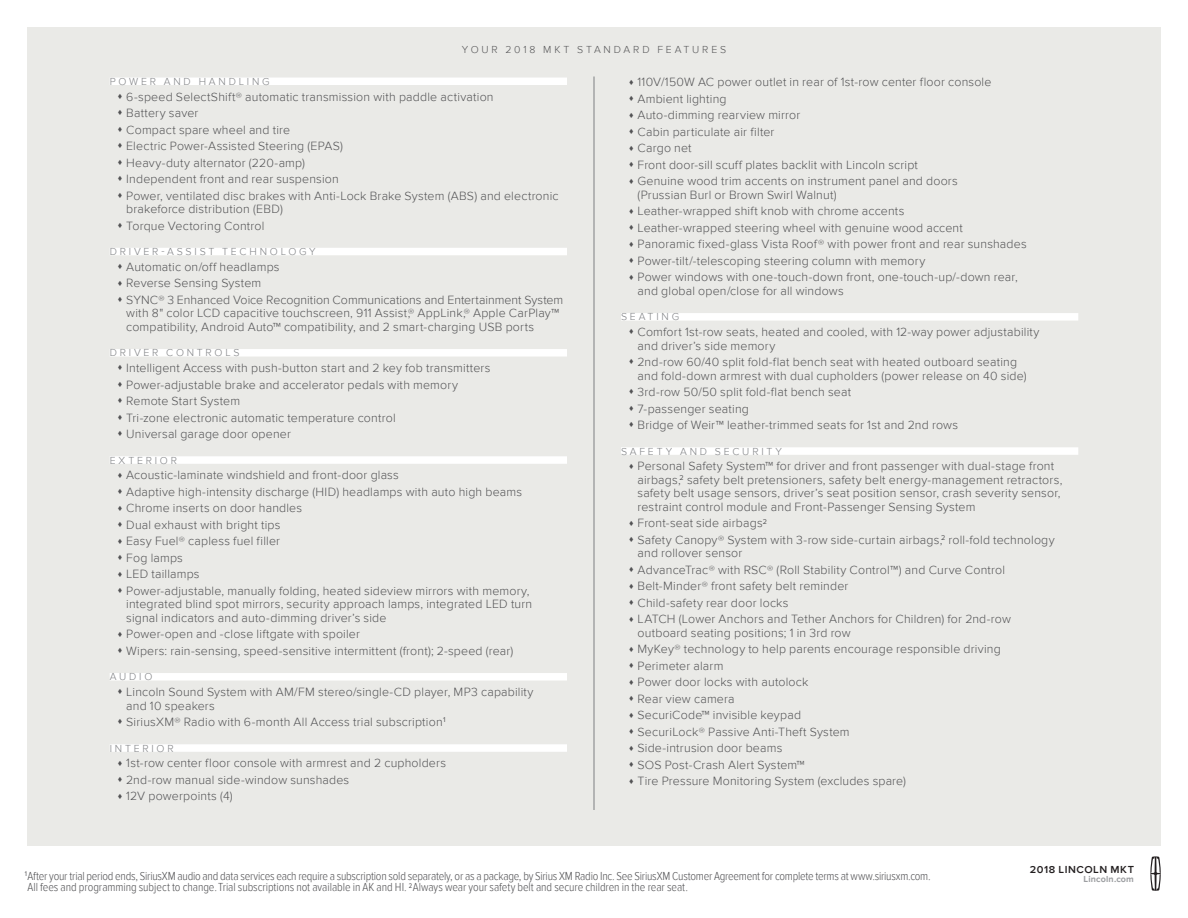
<style>
.page{position:relative;width:1188px;height:918px;background:#fff}
.page>*{position:absolute;margin:0;border:0;box-sizing:border-box;transform-origin:0 0}
.t1{font:300 12.3px/13.5px "Proxima Nova";letter-spacing:.015em;color:#535355}
.t2{font:300 12px/11.2px "Proxima Nova Cond";letter-spacing:-.015em;color:#535355}
.t3{font:300 10.5px "Proxima Nova";letter-spacing:.27em;color:#7d7f82}
.t4{font:300 10.5px "Proxima Nova";letter-spacing:.27em;color:#535355}
.t5{font:600 10.5px "Proxima Nova";letter-spacing:.05em;color:#231f20;scale:1.04 1}
.t6{font:700 9px "Proxima Nova";letter-spacing:.02em;color:#9d9fa2}
.s1{font-size:18px}
</style>
<div class="page">
<div style="left:27px;top:27px;width:1134px;height:819px;background:#eaeae7"></div>
<svg style="left:1150px;top:856px;width:11px;height:35px"></svg>
<div style="left:110px;top:78px;width:457px;height:7px;background:#fff"></div>
<div style="left:110px;top:248px;width:457px;height:7px;background:#fff"></div>
<div style="left:110px;top:349px;width:457px;height:8px;background:#fff"></div>
<div style="left:110px;top:456px;width:457px;height:8px;background:#fff"></div>
<div style="left:110px;top:673px;width:457px;height:8px;background:#fff"></div>
<div style="left:110px;top:744px;width:457px;height:8px;background:#fff"></div>
<div style="left:621px;top:313px;width:457px;height:8px;background:#fff"></div>
<div style="left:621px;top:447px;width:457px;height:8px;background:#fff"></div>
<hr style="left:594px;top:76px;width:1px;height:734px;background:#7d7f82">
<p class="t4" style="left:462px;top:44px;width:266px">YOUR 2018 MKT STANDARD FEATURES</p>
<p class="t3" style="left:110px;top:75px;width:162px">POWER AND HANDLING</p>
<p class="t1" style="left:117px;top:90px;width:378px">▲ 6-speed SelectShift® automatic transmission with paddle activation</p>
<p class="t1" style="left:117px;top:106px;width:83px">▲ Battery saver</p>
<p class="t1" style="left:117px;top:123px;width:175px">▲ Compact spare wheel and tire</p>
<p class="t1" style="left:117px;top:139px;width:227px">▲ Electric Power-Assisted Steering (EPAS)</p>
<p class="t1" style="left:117px;top:156px;width:189px">▲ Heavy-duty alternator (220-amp)</p>
<p class="t1" style="left:117px;top:172px;width:223px">▲ Independent front and rear suspension</p>
<p class="t1" style="left:126px;top:189px;width:434px;text-indent:-9px">▲ Power, ventilated disc brakes with Anti-Lock Brake System (ABS) and electronic brakeforce distribution (EBD)</p>
<p class="t1" style="left:117px;top:219px;width:149px">▲ Torque Vectoring Control</p>
<p class="t3" style="left:110px;top:246px;width:208px">DRIVER-ASSIST TECHNOLOGY</p>
<p class="t1" style="left:117px;top:260px;width:164px">▲ Automatic on/off headlamps</p>
<p class="t1" style="left:117px;top:277px;width:146px">▲ Reverse Sensing System</p>
<p class="t1" style="left:126px;top:293px;width:439px;text-indent:-9px">▲ SYNC® 3 Enhanced Voice Recognition Communications and Entertainment System with 8" color LCD capacitive touchscreen, 911 Assist,® AppLink,® Apple CarPlay<span class="s1">™ </span>compatibility, Android Auto<span class="s1">™</span> compatibility, and 2 smart-charging USB ports</p>
<p class="t3" style="left:110px;top:347px;width:131px">DRIVER CONTROLS</p>
<p class="t1" style="left:117px;top:361px;width:375px">▲ Intelligent Access with push-button start and 2 key fob transmitters</p>
<p class="t1" style="left:117px;top:378px;width:342px">▲ Power-adjustable brake and accelerator pedals with memory</p>
<p class="t1" style="left:117px;top:394px;width:124px">▲ Remote Start System</p>
<p class="t1" style="left:117px;top:411px;width:280px">▲ Tri-zone electronic automatic temperature control</p>
<p class="t1" style="left:117px;top:427px;width:175px">▲ Universal garage door opener</p>
<p class="t3" style="left:110px;top:454px;width:69px">EXTERIOR</p>
<p class="t1" style="left:117px;top:469px;width:283px">▲ Acoustic-laminate windshield and front-door glass</p>
<p class="t1" style="left:117px;top:485px;width:406px">▲ Adaptive high-intensity discharge (HID) headlamps with auto high beams</p>
<p class="t1" style="left:117px;top:502px;width:186px">▲ Chrome inserts on door handles</p>
<p class="t1" style="left:117px;top:518px;width:165px">▲ Dual exhaust with bright tips</p>
<p class="t1" style="left:117px;top:535px;width:164px">▲ Easy Fuel® capless fuel filler</p>
<p class="t1" style="left:117px;top:551px;width:67px">▲ Fog lamps</p>
<p class="t1" style="left:117px;top:568px;width:84px">▲ LED taillamps</p>
<p class="t1" style="left:126px;top:584px;width:408px;text-indent:-9px">▲ Power-adjustable, manually folding, heated sideview mirrors with memory, integrated blind spot mirrors, security approach lamps, integrated LED turn signal indicators and auto-dimming driver’s side</p>
<p class="t1" style="left:117px;top:628px;width:244px">▲ Power-open and -close liftgate with spoiler</p>
<p class="t1" style="left:117px;top:644px;width:398px">▲ Wipers: rain-sensing, speed-sensitive intermittent (front); 2-speed (rear)</p>
<p class="t3" style="left:110px;top:671px;width:44px">AUDIO</p>
<p class="t1" style="left:126px;top:685px;width:409px;text-indent:-9px">▲ Lincoln Sound System with AM/FM stereo/single-CD player, MP3 capability and 10 speakers</p>
<p class="t1" style="left:117px;top:715px;width:330px">▲ SiriusXM® Radio with 6-month All Access trial subscription<sup>1</sup></p>
<p class="t3" style="left:110px;top:742px;width:65px">INTERIOR</p>
<p class="t1" style="left:117px;top:757px;width:330px">▲ 1st-row center floor console with armrest and 2 cupholders</p>
<p class="t1" style="left:117px;top:773px;width:234px">▲ 2nd-row manual side-window sunshades</p>
<p class="t1" style="left:117px;top:790px;width:117px">▲ 12V powerpoints (4)</p>
<p class="t1" style="left:628px;top:76px;width:364px">▲ 110V/150W AC power outlet in rear of 1st-row center floor console</p>
<p class="t1" style="left:628px;top:92px;width:100px">▲ Ambient lighting</p>
<p class="t1" style="left:628px;top:109px;width:173px">▲ Auto-dimming rearview mirror</p>
<p class="t1" style="left:628px;top:125px;width:148px">▲ Cabin particulate air filter</p>
<p class="t1" style="left:628px;top:142px;width:65px">▲ Cargo net</p>
<p class="t1" style="left:628px;top:158px;width:291px">▲ Front door-sill scuff plates backlit with Lincoln script</p>
<p class="t1" style="left:638px;top:175px;width:322px;text-indent:-9px">▲ Genuine wood trim accents on instrument panel and doors (Prussian Burl or Brown Swirl Walnut)</p>
<p class="t1" style="left:628px;top:205px;width:278px">▲ Leather-wrapped shift knob with chrome accents</p>
<p class="t1" style="left:628px;top:221px;width:336px">▲ Leather-wrapped steering wheel with genuine wood accent</p>
<p class="t1" style="left:628px;top:238px;width:400px">▲ Panoramic fixed-glass Vista Roof® with power front and rear sunshades</p>
<p class="t1" style="left:628px;top:254px;width:298px">▲ Power-tilt/-telescoping steering column with memory</p>
<p class="t1" style="left:638px;top:271px;width:382px;text-indent:-9px">▲ Power windows with one-touch-down front, one-touch-up/-down rear, and global open/close for all windows</p>
<p class="t3" style="left:621px;top:311px;width:60px">SEATING</p>
<p class="t1" style="left:638px;top:325px;width:404px;text-indent:-9px">▲ Comfort 1st-row seats, heated and cooled, with 12-way power adjustability and driver’s side memory</p>
<p class="t1" style="left:638px;top:355px;width:390px;text-indent:-9px">▲ 2nd-row 60/40 split fold-flat bench seat with heated outboard seating and fold-down armrest with dual cupholders (power release on 40 side)</p>
<p class="t1" style="left:628px;top:385px;width:224px">▲ 3rd-row 50/50 split fold-flat bench seat</p>
<p class="t1" style="left:628px;top:402px;width:122px">▲ 7-passenger seating</p>
<p class="t1" style="left:628px;top:418px;width:331px">▲ Bridge of Weir<span class="s1">™</span> leather-trimmed seats for 1st and 2nd rows</p>
<p class="t3" style="left:621px;top:445px;width:163px">SAFETY AND SECURITY</p>
<p class="t1" style="left:638px;top:460px;width:426px;text-indent:-9px">▲ Personal Safety System<span class="s1">™</span> for driver and front passenger with dual-stage front airbags,<sup>2</sup> safety belt pretensioners, safety belt energy-management retractors, safety belt usage sensors, driver’s seat position sensor, crash severity sensor, restraint control module and Front-Passenger Sensing System</p>
<p class="t1" style="left:628px;top:517px;width:140px">▲ Front-seat side airbags<sup>2</sup></p>
<p class="t1" style="left:638px;top:533px;width:419px;text-indent:-9px">▲ Safety Canopy® System with 3-row side-curtain airbags,<sup>2</sup> roll-fold technology and rollover sensor</p>
<p class="t1" style="left:628px;top:563px;width:378px">▲ AdvanceTrac® with RSC® (Roll Stability Control<span class="s1">™</span>) and Curve Control</p>
<p class="t1" style="left:628px;top:580px;width:221px">▲ Belt-Minder® front safety belt reminder</p>
<p class="t1" style="left:628px;top:596px;width:161px">▲ Child-safety rear door locks</p>
<p class="t1" style="left:638px;top:613px;width:375px;text-indent:-9px">▲ LATCH (Lower Anchors and Tether Anchors for Children) for 2nd-row outboard seating positions; 1 in 3rd row</p>
<p class="t1" style="left:628px;top:643px;width:374px">▲ MyKey® technology to help parents encourage responsible driving</p>
<p class="t1" style="left:628px;top:659px;width:96px">▲ Perimeter alarm</p>
<p class="t1" style="left:628px;top:676px;width:181px">▲ Power door locks with autolock</p>
<p class="t1" style="left:628px;top:692px;width:108px">▲ Rear view camera</p>
<p class="t1" style="left:628px;top:709px;width:174px">▲ SecuriCode<span class="s1">™</span> invisible keypad</p>
<p class="t1" style="left:628px;top:725px;width:223px">▲ SecuriLock® Passive Anti-Theft System</p>
<p class="t1" style="left:628px;top:742px;width:155px">▲ Side-intrusion door beams</p>
<p class="t1" style="left:628px;top:758px;width:178px">▲ SOS Post-Crash Alert System<span class="s1">™</span></p>
<p class="t1" style="left:628px;top:775px;width:279px">▲ Tire Pressure Monitoring System (excludes spare)</p>
<p class="t2" style="left:25px;top:870px;width:907px"><sup>1</sup>After your trial period ends, SiriusXM audio and data services each require a subscription sold separately, or as a package, by Sirius XM Radio Inc. See SiriusXM Customer Agreement for complete terms at www.siriusxm.com.<br>All fees and programming subject to change. Trial subscriptions not available in AK and HI. <sup>2</sup>Always wear your safety belt and secure children in the rear seat.</p>
<p class="t5" style="left:1030px;top:863px;width:102px">2018 LINCOLN MKT</p>
<p class="t6" style="left:1084px;top:873px;width:52px">Lincoln.com</p>
</div>
